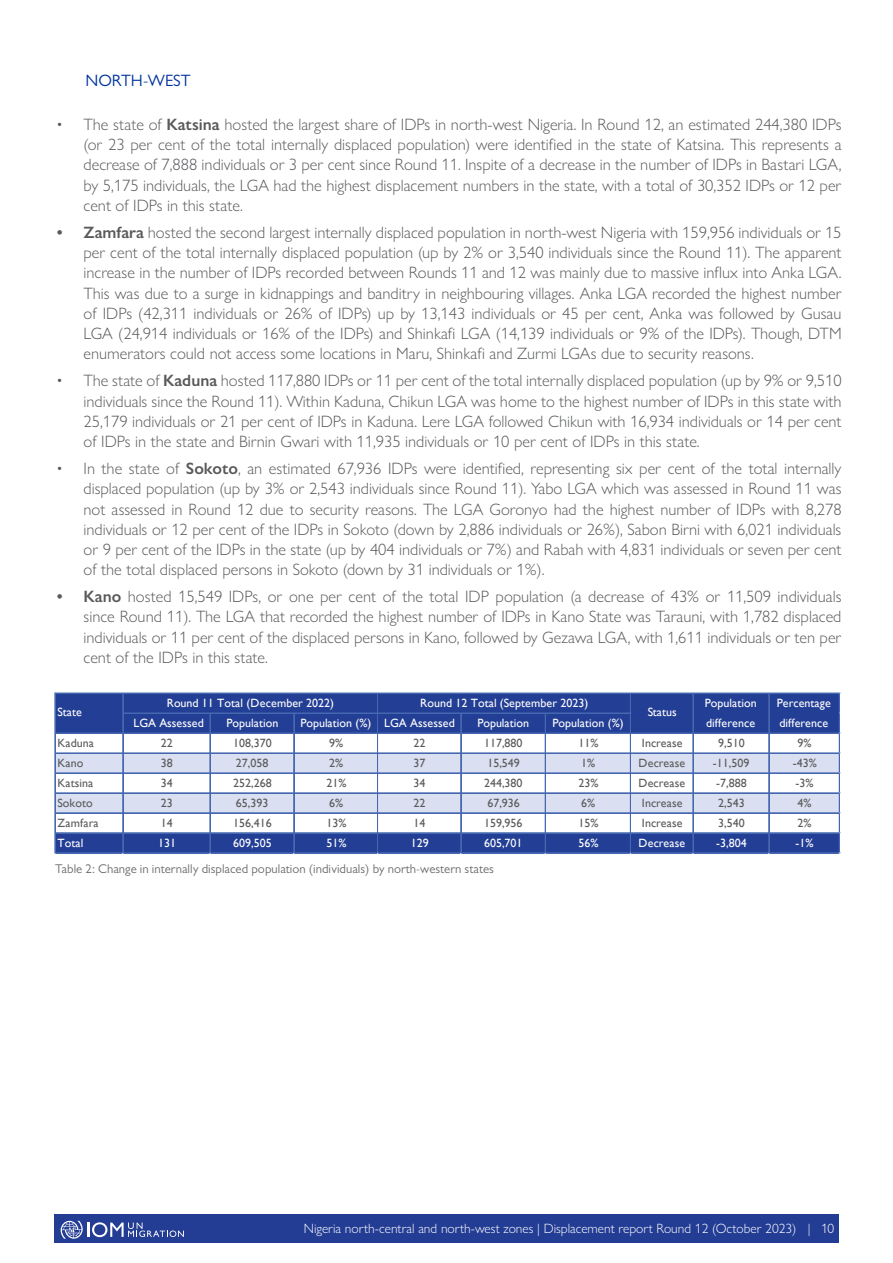
<style>
.page{position:relative;width:893px;height:1263px;background:#fff}
.page>*{position:absolute;margin:0;border:0;box-sizing:border-box;transform-origin:0 0}
.t1{font:300 16.5px/20.2px "Gill Sans Nova";color:#58595b;text-align:justify}
.t2{font:16.5px "Gill Sans MT Pro";color:#0033a0}
.t3{font:300 13.5px "Gill Sans Nova";color:#fff}
.t4{font:12.75px "Gill Sans MT Pro";color:#6d6e71}
.t5{font:12px "Gill Sans";color:#595a5a}
.t6{font:12px/20px "Gill Sans";color:#fff}
.s1{font-weight:600}
.s2{color:#243d94}
</style>
<div class="page">
<div style="left:54px;top:1213px;width:785px;height:29px;background:#243d94"></div>
<svg style="left:61px;top:1221px;width:123px;height:18px"></svg>
<div style="left:56px;top:694px;width:784px;height:40px;background:#233e95"></div>
<div style="left:56px;top:753px;width:784px;height:20px;background:#dae0f1"></div>
<div style="left:56px;top:793px;width:784px;height:20px;background:#dae0f1"></div>
<div style="left:56px;top:833px;width:784px;height:20px;background:#233e95"></div>
<hr style="left:56px;top:693px;width:784px;height:1px;background:#4467b0">
<hr style="left:123px;top:713px;width:508px;height:1px;background:#4467b0">
<hr style="left:56px;top:733px;width:784px;height:1px;background:#4467b0">
<hr style="left:56px;top:753px;width:784px;height:1px;background:#4467b0">
<hr style="left:56px;top:773px;width:784px;height:1px;background:#4467b0">
<hr style="left:56px;top:792px;width:784px;height:1px;background:#4467b0">
<hr style="left:56px;top:793px;width:784px;height:1px;background:#4467b0">
<hr style="left:56px;top:812px;width:784px;height:1px;background:#4467b0">
<hr style="left:56px;top:813px;width:784px;height:1px;background:#4467b0">
<hr style="left:56px;top:832px;width:784px;height:1px;background:#4467b0">
<hr style="left:56px;top:833px;width:784px;height:1px;background:#4467b0">
<hr style="left:55px;top:693px;width:1px;height:160px;background:#4467b0">
<hr style="left:122px;top:694px;width:1px;height:159px;background:#4467b0">
<hr style="left:123px;top:694px;width:1px;height:159px;background:#4467b0">
<hr style="left:210px;top:714px;width:1px;height:139px;background:#4467b0">
<hr style="left:293px;top:714px;width:1px;height:139px;background:#4467b0">
<hr style="left:294px;top:714px;width:1px;height:139px;background:#4467b0">
<hr style="left:377px;top:694px;width:1px;height:159px;background:#4467b0">
<hr style="left:378px;top:694px;width:1px;height:159px;background:#4467b0">
<hr style="left:460px;top:714px;width:1px;height:139px;background:#4467b0">
<hr style="left:461px;top:714px;width:1px;height:139px;background:#4467b0">
<hr style="left:545px;top:714px;width:1px;height:139px;background:#4467b0">
<hr style="left:630px;top:694px;width:1px;height:159px;background:#4467b0">
<hr style="left:693px;top:694px;width:1px;height:159px;background:#4467b0">
<hr style="left:768px;top:694px;width:1px;height:159px;background:#4467b0">
<hr style="left:769px;top:694px;width:1px;height:159px;background:#4467b0">
<hr style="left:56px;top:852px;width:784px;height:1px;background:#4467b0">
<hr style="left:56px;top:853px;width:784px;height:1px;background:#4467b0">
<hr style="left:839px;top:694px;width:1px;height:159px;background:#4467b0">
<p class="t2" style="left:85px;top:70px;width:107px">NORTH-WEST</p>
<p class="t1" style="left:84px;top:114px;width:760px;text-indent:-27px">• The state of <span class="s1">Katsina</span> hosted the largest share of IDPs in north-west Nigeria. In Round 12, an estimated 244,380 IDPs (or 23 per cent of the total internally displaced population) were identified in the state of Katsina. This represents a decrease of 7,888 individuals or 3 per cent since Round 11. Inspite of a decrease in the number of IDPs in Bastari LGA, by 5,175 individuals, the LGA had the highest displacement numbers in the state, with a total of 30,352 IDPs or 12 per cent of IDPs in this state.</p>
<p class="t1" style="left:84px;top:222px;width:760px;text-indent:-27px"><span class="s1">• Zamfara</span> hosted the second largest internally displaced population in north-west Nigeria with 159,956 individuals or 15 per cent of the total internally displaced population (up by 2% or 3,540 individuals since the Round 11). The apparent increase in the number of IDPs recorded between Rounds 11 and 12 was mainly due to massive influx into Anka LGA.<br>This was due to a surge in kidnappings and banditry in neighbouring villages. Anka LGA recorded the highest number of IDPs (42,311 individuals or 26% of IDPs) up by 13,143 individuals or 45 per cent, Anka was followed by Gusau LGA (24,914 individuals or 16% of the IDPs) and Shinkafi LGA (14,139 individuals or 9% of the IDPs). Though, DTM enumerators could not access some locations in Maru, Shinkafi and Zurmi LGAs due to security reasons.</p>
<p class="t1" style="left:84px;top:370px;width:760px;text-indent:-27px">• The state of <span class="s1">Kaduna</span> hosted 117,880 IDPs or 11 per cent of the total internally displaced population (up by 9% or 9,510 individuals since the Round 11). Within Kaduna, Chikun LGA was home to the highest number of IDPs in this state with 25,179 individuals or 21 per cent of IDPs in Kaduna. Lere LGA followed Chikun with 16,934 individuals or 14 per cent of IDPs in the state and Birnin Gwari with 11,935 individuals or 10 per cent of IDPs in this state.</p>
<p class="t1" style="left:84px;top:458px;width:760px;text-indent:-27px">• In the state of <span class="s1">Sokoto</span>, an estimated 67,936 IDPs were identified, representing six per cent of the total internally displaced population (up by 3% or 2,543 individuals since Round 11). Yabo LGA which was assessed in Round 11 was not assessed in Round 12 due to security reasons. The LGA Goronyo had the highest number of IDPs with 8,278 individuals or 12 per cent of the IDPs in Sokoto (down by 2,886 individuals or 26%), Sabon Birni with 6,021 individuals or 9 per cent of the IDPs in the state (up by 404 individuals or 7%) and Rabah with 4,831 individuals or seven per cent of the total displaced persons in Sokoto (down by 31 individuals or 1%).</p>
<p class="t1" style="left:84px;top:586px;width:759px;text-indent:-27px"><span class="s1">• Kano</span> hosted 15,549 IDPs, or one per cent of the total IDP population (a decrease of 43% or 11,509 individuals since Round 11). The LGA that recorded the highest number of IDPs in Kano State was Tarauni, with 1,782 displaced individuals or 11 per cent of the displaced persons in Kano, followed by Gezawa LGA, with 1,611 individuals or ten per cent of the IDPs in this state.</p>
<p class="t6" style="left:58px;top:702px;width:26px">State</p>
<p class="t6" style="left:167px;top:693px;width:169px">Round 11 Total (December 2022)</p>
<p class="t6" style="left:420px;top:693px;width:170px">Round 12 Total (September 2023)</p>
<p class="t6" style="left:133px;top:713px;width:72px">LGA Assessed</p>
<p class="t6" style="left:227px;top:713px;width:53px">Population</p>
<p class="t6" style="left:300px;top:713px;width:156px">Population (%) LGA Assessed</p>
<p class="t6" style="left:477px;top:713px;width:53px">Population</p>
<p class="t6" style="left:553px;top:713px;width:73px">Population (%)</p>
<p class="t6" style="left:648px;top:702px;width:31px">Status</p>
<p class="t6" style="left:705px;top:693px;width:53px">Population difference</p>
<p class="t6" style="left:777px;top:693px;width:56px">Percentage difference</p>
<p class="t5" style="left:58px;top:736px;width:38px">Kaduna</p>
<p class="t5" style="left:161px;top:736px;width:13px">22</p>
<p class="t5" style="left:233px;top:736px;width:40px">108,370</p>
<p class="t5" style="left:329px;top:736px;width:16px">9%</p>
<p class="t5" style="left:413px;top:736px;width:13px">22</p>
<p class="t5" style="left:484px;top:736px;width:40px">117,880</p>
<p class="t5" style="left:578px;top:736px;width:22px">11%</p>
<p class="t5" style="left:642px;top:736px;width:42px">Increase</p>
<p class="t5" style="left:718px;top:736px;width:28px">9,510</p>
<p class="t5" style="left:797px;top:736px;width:16px">9%</p>
<p class="t5" style="left:58px;top:756px;width:27px">Kano</p>
<p class="t5" style="left:161px;top:756px;width:13px">38</p>
<p class="t5" style="left:236px;top:756px;width:34px">27,058</p>
<p class="t5" style="left:329px;top:756px;width:16px">2%</p>
<p class="t5" style="left:413px;top:756px;width:13px">37</p>
<p class="t5" style="left:487px;top:756px;width:34px">15,549</p>
<p class="t5" style="left:581px;top:756px;width:16px">1%</p>
<p class="t5" style="left:638px;top:756px;width:48px">Decrease</p>
<p class="t5" style="left:713px;top:756px;width:38px">-11,509</p>
<p class="t5" style="left:793px;top:756px;width:26px">-43%</p>
<p class="t5" style="left:58px;top:776px;width:37px">Katsina</p>
<p class="t5" style="left:161px;top:776px;width:13px">34</p>
<p class="t5" style="left:233px;top:776px;width:40px">252,268</p>
<p class="t5" style="left:326px;top:776px;width:22px">21%</p>
<p class="t5" style="left:413px;top:776px;width:13px">34</p>
<p class="t5" style="left:484px;top:776px;width:40px">244,380</p>
<p class="t5" style="left:578px;top:776px;width:22px">23%</p>
<p class="t5" style="left:638px;top:776px;width:48px">Decrease</p>
<p class="t5" style="left:716px;top:776px;width:32px">-7,888</p>
<p class="t5" style="left:795px;top:776px;width:20px">-3%</p>
<p class="t5" style="left:58px;top:796px;width:37px">Sokoto</p>
<p class="t5" style="left:161px;top:796px;width:13px">23</p>
<p class="t5" style="left:236px;top:796px;width:34px">65,393</p>
<p class="t5" style="left:329px;top:796px;width:16px">6%</p>
<p class="t5" style="left:413px;top:796px;width:13px">22</p>
<p class="t5" style="left:487px;top:796px;width:34px">67,936</p>
<p class="t5" style="left:581px;top:796px;width:16px">6%</p>
<p class="t5" style="left:642px;top:796px;width:42px">Increase</p>
<p class="t5" style="left:718px;top:796px;width:28px">2,543</p>
<p class="t5" style="left:797px;top:796px;width:16px">4%</p>
<p class="t5" style="left:58px;top:816px;width:42px">Zamfara</p>
<p class="t5" style="left:161px;top:816px;width:13px">14</p>
<p class="t5" style="left:233px;top:816px;width:40px">156,416</p>
<p class="t5" style="left:326px;top:816px;width:22px">13%</p>
<p class="t5" style="left:413px;top:816px;width:13px">14</p>
<p class="t5" style="left:484px;top:816px;width:40px">159,956</p>
<p class="t5" style="left:578px;top:816px;width:22px">15%</p>
<p class="t5" style="left:642px;top:816px;width:42px">Increase</p>
<p class="t5" style="left:718px;top:816px;width:28px">3,540</p>
<p class="t5" style="left:797px;top:816px;width:16px">2%</p>
<p class="t6" style="left:58px;top:833px;width:27px">Total</p>
<p class="t6" style="left:158px;top:833px;width:19px">131</p>
<p class="t6" style="left:233px;top:833px;width:40px">609,505</p>
<p class="t6" style="left:326px;top:833px;width:22px">51%</p>
<p class="t6" style="left:411px;top:833px;width:19px">129</p>
<p class="t6" style="left:484px;top:833px;width:40px">605,701</p>
<p class="t6" style="left:578px;top:833px;width:22px">56%</p>
<p class="t6" style="left:638px;top:833px;width:48px">Decrease</p>
<p class="t6" style="left:716px;top:833px;width:32px">-3,804</p>
<p class="t6" style="left:795px;top:833px;width:20px">-1%</p>
<p class="t4" style="left:55px;top:861px;width:440px">Table 2: Change in internally displaced population (individuals) by north-western states</p>
<p class="t3" style="left:304px;top:1220px;width:532px">Nigeria north-central and north-west zones | Displacement report Round 12 (October 2023) | <span class="s2">A</span>10</p>
</div>
